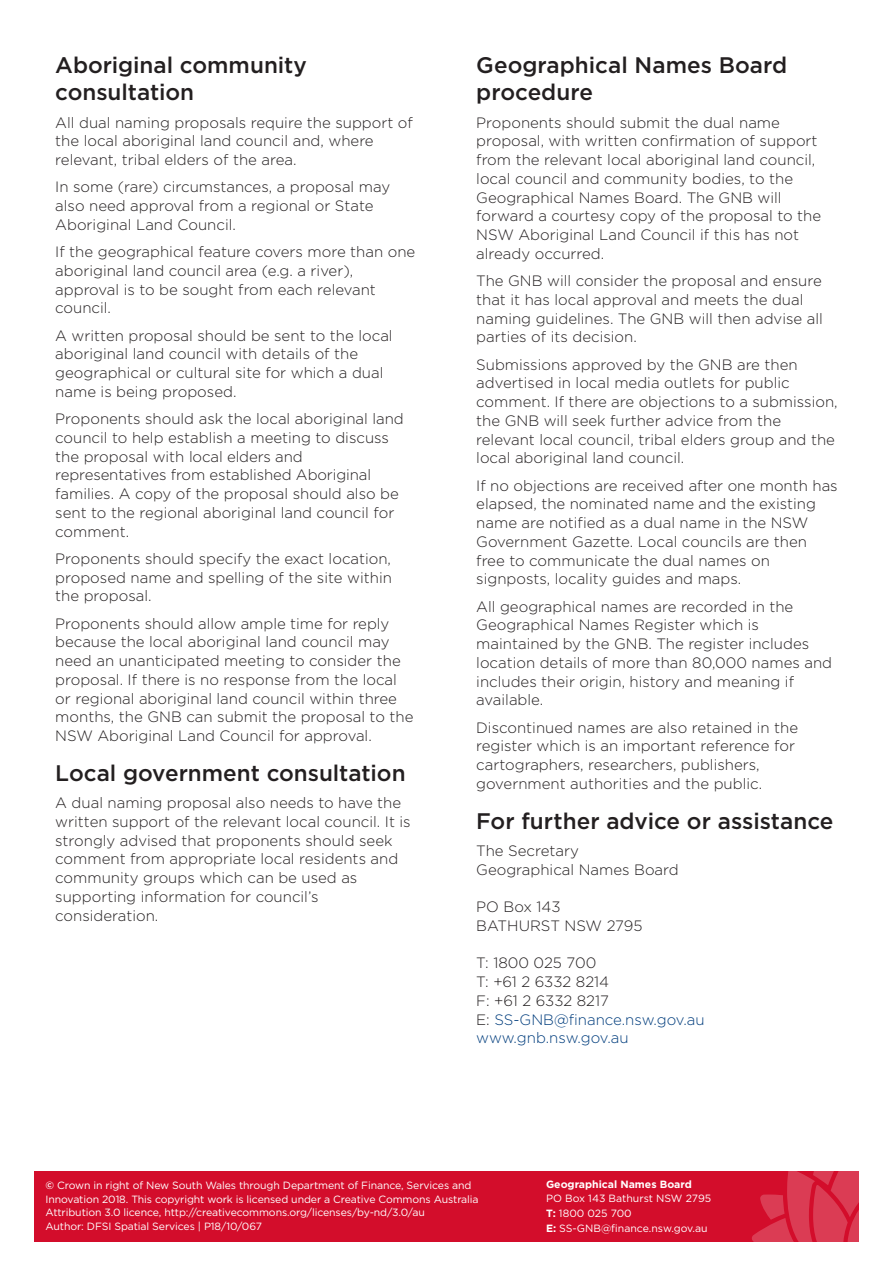
<style>
.page{position:relative;width:893px;height:1263px;background:#fff}
.page>*{position:absolute;margin:0;border:0;box-sizing:border-box;transform-origin:0 0}
.Para_Heading{font:500 22.5px/27px "Gotham";color:#231f20}
.Body_Text{font:300 15px/18.8px "Gotham";color:#231f20}
.Body_Text-2{font:300 15px/18.8px "Gotham";color:#013d7d}
.Contact{font:10.5px/13.5px "Gotham";letter-spacing:-.01em;color:#fff}
.Contact-2{font:700 10.5px "Gotham";color:#fff}
.s1{color:#231f20}
.s2{font-weight:700}
</style>
<div class="page">
<div style="left:34px;top:1171px;width:825px;height:71px;background:#d30d2b"></div>
<svg style="left:752px;top:1171px;width:107px;height:71px"></svg>
<p class="Para_Heading" style="left:55px;top:52px;width:253px">Aboriginal community consultation</p>
<p class="Body_Text" style="left:55px;top:112px;width:359px">All dual naming proposals require the support of the local aboriginal land council and, where relevant, tribal elders of the area.</p>
<p class="Body_Text" style="left:55px;top:177px;width:336px">In some (rare) circumstances, a proposal may also need approval from a regional or State<br>Aboriginal Land Council.</p>
<p class="Body_Text" style="left:55px;top:242px;width:362px">If the geographical feature covers more than one aboriginal land council area (e.g. a river), approval is to be sought from each relevant council.</p>
<p class="Body_Text" style="left:55px;top:325px;width:339px">A written proposal should be sent to the local aboriginal land council with details of the geographical or cultural site for which a dual name is being proposed.</p>
<p class="Body_Text" style="left:55px;top:409px;width:350px">Proponents should ask the local aboriginal land council to help establish a meeting to discuss the proposal with local elders and representatives from established Aboriginal families. A copy of the proposal should also be sent to the regional aboriginal land council for comment.</p>
<p class="Body_Text" style="left:55px;top:549px;width:338px;text-align:justify">Proponents should specify the exact location, proposed name and spelling of the site within the proposal.</p>
<p class="Body_Text" style="left:55px;top:613px;width:360px">Proponents should allow ample time for reply because the local aboriginal land council may need an unanticipated meeting to consider the proposal. If there is no response from the local or regional aboriginal land council within three months, the GNB can submit the proposal to the NSW Aboriginal Land Council for approval.</p>
<p class="Para_Heading" style="left:55px;top:759px;width:352px">Local government consultation</p>
<p class="Body_Text" style="left:55px;top:793px;width:357px">A dual naming proposal also needs to have the written support of the relevant local council. It is strongly advised that proponents should seek comment from appropriate local residents and community groups which can be used as supporting information for council’s consideration.</p>
<p class="Para_Heading" style="left:476px;top:52px;width:313px">Geographical Names Board procedure</p>
<p class="Body_Text" style="left:476px;top:112px;width:346px">Proponents should submit the dual name proposal, with written confirmation of support from the relevant local aboriginal land council, local council and community bodies, to the Geographical Names Board. The GNB will forward a courtesy copy of the proposal to the NSW Aboriginal Land Council if this has not already occurred.</p>
<p class="Body_Text" style="left:476px;top:271px;width:348px">The GNB will consider the proposal and ensure that it has local approval and meets the dual naming guidelines. The GNB will then advise all parties of its decision.</p>
<p class="Body_Text" style="left:476px;top:354px;width:363px">Submissions approved by the GNB are then advertised in local media outlets for public comment. If there are objections to a submission, the GNB will seek further advice from the relevant local council, tribal elders group and the local aboriginal land council.</p>
<p class="Body_Text" style="left:476px;top:475px;width:363px">If no objections are received after one month has elapsed, the nominated name and the existing name are notified as a dual name in the NSW Government Gazette. Local councils are then free to communicate the dual names on signposts, locality guides and maps.</p>
<p class="Body_Text" style="left:476px;top:596px;width:357px">All geographical names are recorded in the Geographical Names Register which is maintained by the GNB. The register includes location details of more than 80,000 names and includes their origin, history and meaning if available.</p>
<p class="Body_Text" style="left:476px;top:717px;width:323px">Discontinued names are also retained in the register which is an important reference for cartographers, researchers, publishers, government authorities and the public.</p>
<p class="Para_Heading" style="left:476px;top:807px;width:359px">For further advice or assistance</p>
<p class="Body_Text" style="left:476px;top:841px;width:204px">The Secretary<br>Geographical Names Board</p>
<p class="Body_Text" style="left:476px;top:897px;width:168px">PO Box 143<br>BATHURST NSW 2795</p>
<p class="Body_Text-2" style="left:476px;top:953px;width:230px"><span class="s1">T: 1800 025 700<br>T: +61 2 6332 8214<br>F: +61 2 6332 8217<br>E:</span> SS-GNB@finance.nsw.gov.au www.gnb.nsw.gov.au</p>
<p class="Contact" style="left:45px;top:1178px;width:435px"><span class="s2">©</span> Crown in right of New South Wales through Department of Finance, Services and<br>Innovation 2018. This copyright work is licensed under a Creative Commons Australia<br>Attribution 3.0 licence, http://creativecommons.org/licenses/by-nd/3.0/au</p>
<p class="Contact" style="left:45px;top:1219px;width:218px">Author: DFSI Spatial Services | P18/10/067</p>
<p class="Contact-2" style="left:546px;top:1177px;width:147px">Geographical Names Board</p>
<p class="Contact" style="left:546px;top:1191px;width:167px">PO Box 143 Bathurst NSW 2795</p>
<p class="Contact" style="left:546px;top:1206px;width:87px"><span class="s2">T:</span> 1800 025 700</p>
<p class="Contact" style="left:546px;top:1221px;width:163px"><span class="s2">E:</span> SS-GNB@finance.nsw.gov.au</p>
</div>
